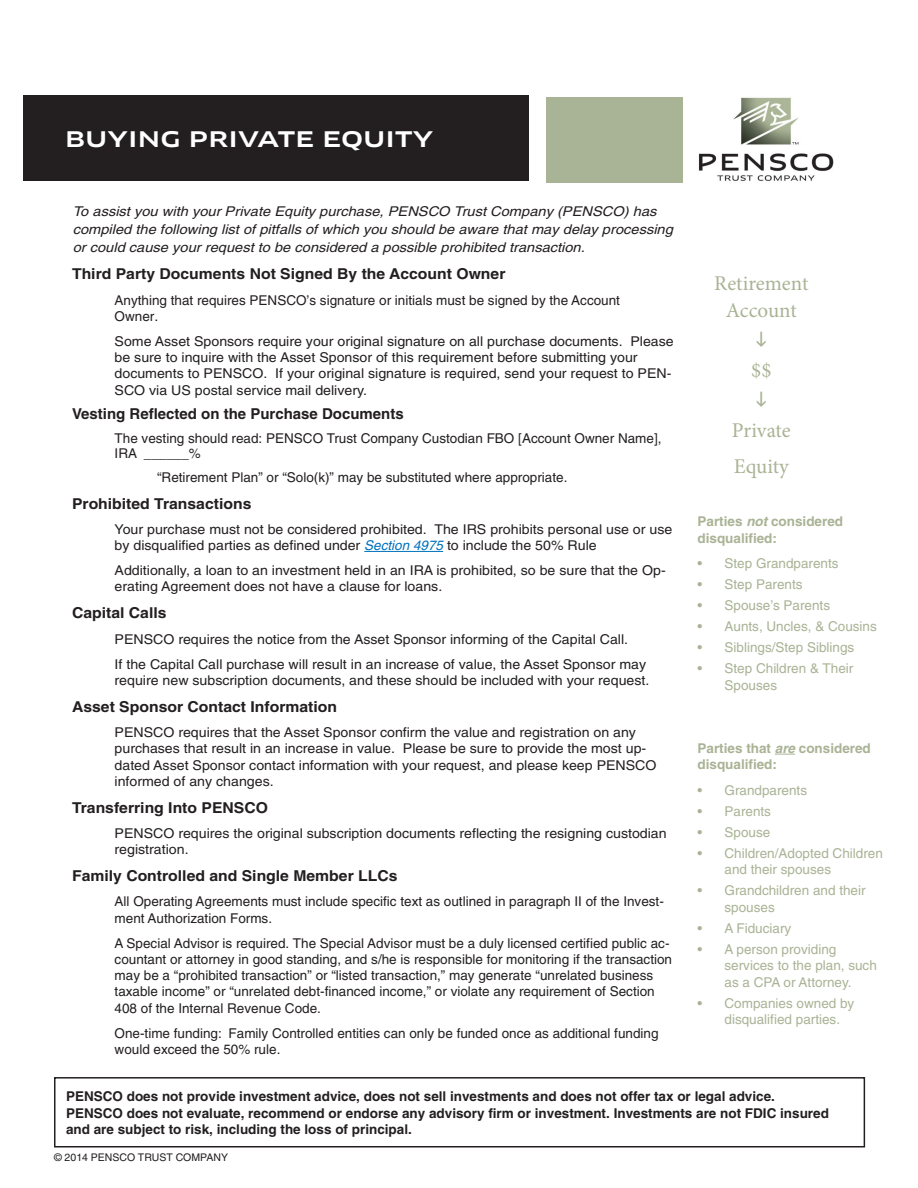
<style>
.page{position:relative;width:918px;height:1188px;background:#fff}
.page>*{position:absolute;margin:0;border:0;box-sizing:border-box;transform-origin:0 0}
.Body_Main{font:21px/27px "Minion Pro";color:#a9b395;text-align:center}
.t1{font:500 21px "Clan OT Extd";letter-spacing:.01em;color:#fff}
.t2{font:700 15px "Helvetica";color:#231f20;scale:1.05 1}
.t3{font:700 15px "Helvetica";color:#231f20}
.t4{font:13.5px/16.2px "Helvetica";color:#231f20;scale:1.05 1}
.t5{font:13.5px/16.2px "Helvetica";color:#231f20}
.t6{font:13.5px/16.5px "Helvetica";color:#a9b395}
.Body_Main-2{font:700 13.5px/16.5px "Helvetica";color:#231f20}
.t7{font:italic 13.5px/18px "Helvetica";color:#231f20;scale:1.09 1}
.Body_Main-3{font:700 13.5px/16.5px "Helvetica";color:#a9b395}
.t8{font:10.5px "Helvetica";color:#231f20}
.s1{font-style:italic;color:#0072bc}
.s2{font-style:italic}
</style>
<div class="page">
<img style="left:699px;top:97px;width:135px;height:84px">
<div style="left:23px;top:96px;width:506px;height:85px;background:#231f20"></div>
<div style="left:547px;top:97px;width:136px;height:85px;background:#a9b395"></div>
<hr style="left:364px;top:551px;width:79px;height:1px;background:#0072bc">
<div style="left:54px;top:1077px;width:811px;height:71px;border:2px solid #231f20"></div>
<svg style="left:775px;top:754px;width:20px;height:1px"></svg>
<h1 class="t1" style="left:65px;top:127px;width:370px">BUYING PRIVATE EQUITY</h1>
<p class="t7" style="left:73px;top:202px;width:552px">To assist you with your Private Equity purchase, PENSCO Trust Company (PENSCO) has compiled the following list of pitfalls of which you should be aware that may delay processing or could cause your request to be considered a possible prohibited transaction.</p>
<p class="t2" style="left:72px;top:265px;width:414px">Third Party Documents Not Signed By the Account Owner</p>
<p class="t5" style="left:115px;top:292px;width:507px">Anything that requires PENSCO’s signature or initials must be signed by the Account<br>Owner.</p>
<p class="t4" style="left:115px;top:333px;width:534px">Some Asset Sponsors require your original signature on all purchase documents. Please be sure to inquire with the Asset Sponsor of this requirement before submitting your documents to PENSCO. If your original signature is required, send your request to PEN-SCO via US postal service mail delivery.</p>
<p class="t3" style="left:72px;top:404px;width:333px">Vesting Reflected on the Purchase Documents</p>
<p class="t5" style="left:115px;top:430px;width:548px;line-height:15px">The vesting should read: PENSCO Trust Company Custodian FBO [Account Owner Name],<br>IRA ______%</p>
<p class="t5" style="left:157px;top:469px;width:412px">“Retirement Plan” or “Solo(k)” may be substituted where appropriate.</p>
<p class="t2" style="left:72px;top:494px;width:172px">Prohibited Transactions</p>
<p class="t4" style="left:115px;top:521px;width:533px">Your purchase must not be considered prohibited. The IRS prohibits personal use or use by disqualified parties as defined under <span class="s1">Section 4975</span> to include the 50% Rule</p>
<p class="t4" style="left:115px;top:562px;width:526px">Additionally, a loan to an investment held in an IRA is prohibited, so be sure that the Op&shy;erating Agreement does not have a clause for loans.</p>
<p class="t2" style="left:72px;top:604px;width:92px">Capital Calls</p>
<p class="t4" style="left:115px;top:631px;width:491px">PENSCO requires the notice from the Asset Sponsor informing of the Capital Call.</p>
<p class="t4" style="left:115px;top:656px;width:511px">If the Capital Call purchase will result in an increase of value, the Asset Sponsor may require new subscription documents, and these should be included with your request.</p>
<p class="t2" style="left:72px;top:698px;width:254px">Asset Sponsor Contact Information</p>
<p class="t4" style="left:115px;top:724px;width:518px">PENSCO requires that the Asset Sponsor confirm the value and registration on any purchases that result in an increase in value. Please be sure to provide the most up&shy;dated Asset Sponsor contact information with your request, and please keep PENSCO informed of any changes.</p>
<p class="t2" style="left:72px;top:798px;width:188px">Transferring Into PENSCO</p>
<p class="t4" style="left:115px;top:825px;width:527px">PENSCO requires the original subscription documents reflecting the resigning custodian registration.</p>
<p class="t2" style="left:72px;top:867px;width:311px">Family Controlled and Single Member LLCs</p>
<p class="t5" style="left:115px;top:894px;width:551px">All Operating Agreements must include specific text as outlined in paragraph II of the Invest&shy;ment Authorization Forms.</p>
<p class="t5" style="left:115px;top:935px;width:559px">A Special Advisor is required. The Special Advisor must be a duly licensed certified public ac&shy;countant or attorney in good standing, and s/he is responsible for monitoring if the transaction may be a “prohibited transaction” or “listed transaction,” may generate “unrelated business taxable income” or “unrelated debt-financed income,” or violate any requirement of Section 408 of the Internal Revenue Code.</p>
<p class="t5" style="left:115px;top:1025px;width:546px">One-time funding: Family Controlled entities can only be funded once as additional funding would exceed the 50% rule.</p>
<p class="Body_Main-2" style="left:66px;top:1088px;width:764px">PENSCO does not provide investment advice, does not sell investments and does not offer tax or legal advice.<br>PENSCO does not evaluate, recommend or endorse any advisory firm or investment. Investments are not FDIC insured and are subject to risk, including the loss of principal.</p>
<p class="Body_Main" style="left:714px;top:269px;width:96px">Retirement<br>Account</p>
<p class="Body_Main" style="left:751px;top:357px;width:22px">$$</p>
<p class="Body_Main" style="left:732px;top:417px;width:60px">Private</p>
<p class="Body_Main" style="left:734px;top:453px;width:57px">Equity</p>
<p class="Body_Main-3" style="left:698px;top:513px;width:147px">Parties <span class="s2">not</span> considered disqualified:</p>
<p class="t6" style="left:698px;top:555px;width:143px">• Step Grandparents</p>
<p class="t6" style="left:698px;top:576px;width:107px">• Step Parents</p>
<p class="t6" style="left:698px;top:597px;width:134px">• Spouse’s Parents</p>
<p class="t6" style="left:698px;top:618px;width:181px">• Aunts, Uncles, &amp; Cousins</p>
<p class="t6" style="left:698px;top:639px;width:158px">• Siblings/Step Siblings</p>
<p class="t6" style="left:725px;top:660px;width:130px;text-indent:-27px">• Step Children &amp; Their<br>Spouses</p>
<p class="Body_Main-3" style="left:698px;top:740px;width:175px">Parties that <span class="s2">are</span> considered disqualified:</p>
<p class="t6" style="left:698px;top:782px;width:111px">• Grandparents</p>
<p class="t6" style="left:698px;top:803px;width:75px">• Parents</p>
<p class="t6" style="left:698px;top:824px;width:74px">• Spouse</p>
<p class="t6" style="left:725px;top:845px;width:160px;text-indent:-27px">• Children/Adopted Children and their spouses</p>
<p class="t6" style="left:725px;top:882px;width:143px;text-indent:-27px">• Grandchildren and their spouses</p>
<p class="t6" style="left:698px;top:920px;width:95px">• A Fiduciary</p>
<p class="t6" style="left:725px;top:941px;width:154px;text-indent:-27px">• A person providing services to the plan, such as a CPA or Attorney.</p>
<p class="t6" style="left:725px;top:995px;width:131px;text-indent:-27px">• Companies owned by disqualified parties.</p>
<p class="t8" style="left:54px;top:1151px;width:176px">© 2014 PENSCO TRUST COMPANY</p>
</div>
